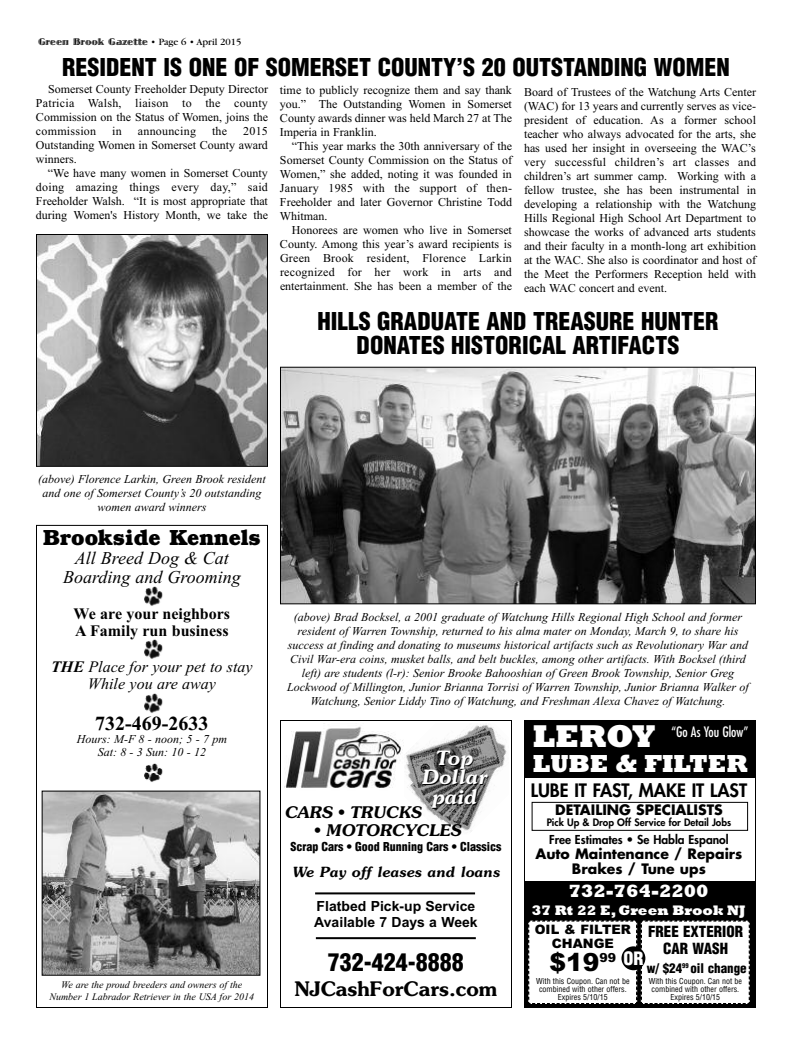
<style>
.page{position:relative;width:792px;height:1044px;background:#fff}
.page>*{position:absolute;margin:0;border:0;box-sizing:border-box;transform-origin:0 0}
.t1{font:800 32px "Rockwell";letter-spacing:-.01em;color:#fff}
.t2{font:800 25px "Rockwell";color:#fff}
.t3{font:900 25px "Arial";color:#000}
.t4{font:900 condensed 24px/24px "Helvetica";color:#000;text-align:center}
.t5{font:700 22px "Bookman";color:#000}
.t6{font:600 20px "Souvenir";color:#000}
.t7{font:700 20px "Times New Roman";color:#000}
.t8{font:italic 600 19.6px/19.6px "Souvenir";color:#fff;text-align:center}
.t9{font:italic 18px/19px "Times New Roman";color:#000;text-align:center}
.t10{font:800 18px "Futura";color:#000}
.t11{font:800 18px "Rockwell";color:#fff}
.t12{font:900 condensed 18px "Helvetica";color:#fff}
.t13{font:italic 16px/17px "Times New Roman";color:#000;text-align:center}
.t14{font:700 16px/17px "Times New Roman";color:#000}
.t15{font:italic 600 16px "Souvenir";color:#000}
.t16{font:900 condensed 15px/17px "Helvetica";color:#000;text-align:center}
.t17{font:700 14px/15px "Futura";color:#000;text-align:center}
.t18{font:700 14px/16.8px "Arial";color:#000}
.t19{font:italic 600 14px "Souvenir";color:#000}
.t20{font:800 14px "Rockwell";color:#fff}
.t21{font:condensed 14px "Futura";color:#fff}
.t22{font:900 13px/14px "Arial";color:#000;text-align:center}
.t23{font:900 condensed 13px "Helvetica";color:#000}
.t24{font:12px/14px "Times New Roman";color:#000;text-align:justify}
.t25{font:italic 12px/14px "Times New Roman";color:#000;text-align:center}
.t26{font:900 condensed 12px "Helvetica";color:#000}
.t27{font:800 12px "Futura";color:#000}
.t28{font:12px "Times New Roman";letter-spacing:.02em;color:#000}
.t29{font:italic 10px/12px "Times New Roman";color:#000;text-align:center}
.t30{font:800 10px "Futura";color:#000}
.t31{font:10px "Jazz Let Plain";color:#000}
.t32{font:condensed 8px/8px "Helvetica";color:#000;text-align:center}
.s1{font-family:"Garamond"}
.s2{font-weight:700}
</style>
<div class="page">
<div style="left:280px;top:720px;width:232px;height:288px;border:1px solid #000"></div>
<img style="left:284px;top:726px;width:120px;height:62px">
<img style="left:405px;top:724px;width:102px;height:108px">
<hr style="left:315px;top:892px;width:160px;height:2px;background:#000">
<hr style="left:316px;top:937px;width:160px;height:2px;background:#000">
<div style="left:524px;top:881px;width:232px;height:127px;background:#000"></div>
<div style="left:524px;top:720px;width:232px;height:57px;background:#000"></div>
<div style="left:524px;top:720px;width:232px;height:288px;border:1px solid #000"></div>
<div style="left:528px;top:920px;width:222px;height:84px;background:#fff"></div>
<div style="left:621px;top:946px;width:24px;height:24px;background:#000;border-radius:50%"></div>
<div style="left:532px;top:802px;width:216px;height:29px;border:1px solid #000"></div>
<div style="left:36px;top:525px;width:232px;height:483px;border:1px solid #000"></div>
<img style="left:144px;top:587px;width:19px;height:19px">
<img style="left:144px;top:640px;width:19px;height:19px">
<img style="left:144px;top:694px;width:19px;height:19px">
<img style="left:144px;top:763px;width:19px;height:19px">
<img style="left:44px;top:793px;width:214px;height:181px">
<img style="left:38px;top:236px;width:228px;height:229px">
<div style="left:36px;top:234px;width:232px;height:233px;border:1px solid #000"></div>
<img style="left:282px;top:369px;width:472px;height:233px">
<div style="left:280px;top:367px;width:476px;height:237px;border:1px solid #000"></div>
<p class="t31" style="left:38px;top:36px;width:205px">Green Brook Gazette <span class="s1">• Page 6 • April 2015</span></p>
<h3 class="t4" style="left:62px;top:55px;width:669px">RESIDENT IS ONE OF SOMERSET COUNTY’S 20 OUTSTANDING WOMEN</h3>
<p class="t24" style="left:36px;top:82px;width:234px;text-indent:12px">Somerset County Freeholder Deputy Director Patricia Walsh, liaison to the county Commission on the Status of Women, joins the commission</p>
<p class="t24" style="left:280px;top:83px;width:234px">time to publicly recognize them and say thank you.” The Outstanding Women in Somerset County awards dinner was held March 27 at The Imperia in Franklin.</p>
<p class="t24" style="left:280px;top:139px;width:234px;text-indent:12px">“This year marks the 30th anniversary of the Somerset County Commission on the Status of Women,” she added, noting it was founded in January 1985 with the support of then-Freeholder and later Governor Christine Todd Whitman.</p>
<p class="t24" style="left:280px;top:223px;width:234px;text-indent:12px">Honorees are women who live in Somerset County. Among this year’s award recipients is Green Brook resident, Florence Larkin recognized for her work in arts and entertainment. She has been a member of the</p>
<p class="t24" style="left:524px;top:85px;width:234px">Board of Trustees of the Watchung Arts Center (WAC) for 13 years and currently serves as vice&shy;president of education. As a former school teacher who always advocated for the arts, she has used her insight in overseeing the WAC’s very successful children’s art classes and children’s art summer camp. Working with a fellow trustee, she has been instrumental in developing a relationship with the Watchung Hills Regional High School Art Department to showcase the works of advanced arts students and their faculty in a month-long art exhibition at the WAC. She also is coordinator and host of the Meet the Performers Reception held with each WAC concert and event.</p>
<p class="t24" style="left:112px;top:124px;width:11px">in</p>
<p class="t28" style="left:138px;top:124px;width:60px">announcing</p>
<p class="t24" style="left:212px;top:124px;width:17px">the</p>
<p class="t24" style="left:36px;top:124px;width:234px;text-indent:207px">2015<br>Outstanding Women in Somerset County award winners.</p>
<p class="t24" style="left:36px;top:166px;width:234px;text-indent:12px">“We have many women in Somerset County doing amazing things every day,” said Freeholder Walsh. “It is most appropriate that during Women's History Month, we take the</p>
<h3 class="t4" style="left:317px;top:310px;width:403px">HILLS GRADUATE AND TREASURE HUNTER<br>DONATES HISTORICAL ARTIFACTS</h3>
<p class="t25" style="left:38px;top:471px;width:229px">(above) Florence Larkin, Green Brook resident and one of Somerset County’s 20 outstanding women award winners</p>
<h3 class="t5" style="left:43px;top:530px;width:219px">Brookside Kennels</h3>
<h3 class="t9" style="left:63px;top:549px;width:179px">All Breed Dog &amp; Cat<br>Boarding and Grooming</h3>
<h3 class="t14" style="left:74px;top:605px;width:158px">We are your neighbors<br>A Family run business</h3>
<h3 class="t13" style="left:51px;top:658px;width:203px"><span class="s2">THE</span> Place for your pet to stay<br>While you are away</h3>
<h3 class="t7" style="left:95px;top:712px;width:115px">732-469-2633</h3>
<p class="t25" style="left:77px;top:733px;width:152px;line-height:13px">Hours: M-F 8 - noon; 5 - 7 pm<br>Sat: 8 - 3 Sun: 10 - 12</p>
<p class="t29" style="left:49px;top:978px;width:206px">We are the proud breeders and owners of the<br>Number 1 Labrador Retriever in the USA for 2014</p>
<p class="t25" style="left:287px;top:610px;width:463px">(above) Brad Bocksel, a 2001 graduate of Watchung Hills Regional High School and former resident of Warren Township, returned to his alma mater on Monday, March 9, to share his success at finding and donating to museums historical artifacts such as Revolutionary War and Civil War-era coins, musket balls, and belt buckles, among other artifacts. With Bocksel (third left) are students (l-r): Senior Brooke Bahooshian of Green Brook Township, Senior Greg Lockwood of Millington, Junior Brianna Torrisi of Warren Township, Junior Brianna Walker of Watchung, Senior Liddy Tino of Watchung, and Freshman Alexa Chavez of Watchung.</p>
<h3 class="t8" style="left:421px;top:748px;width:67px">Top<br>Dollar paid</h3>
<h3 class="t15" style="left:284px;top:803px;width:139px">CARS • TRUCKS</h3>
<h3 class="t15" style="left:314px;top:821px;width:148px">• MOTORCYCLES</h3>
<p class="t26" style="left:290px;top:840px;width:213px">Scrap Cars • Good Running Cars • Classics</p>
<p class="t19" style="left:292px;top:864px;width:209px">We Pay off leases and loans</p>
<p class="t18" style="left:314px;top:897px;width:165px">Flatbed Pick-up Service<br>Available 7 Days a Week</p>
<h3 class="t4" style="left:328px;top:951px;width:137px">732-424-8888</h3>
<h3 class="t6" style="left:294px;top:977px;width:204px">NJCashForCars.com</h3>
<h1 class="t1" style="left:533px;top:717px;width:124px">LEROY</h1>
<h2 class="t2" style="left:533px;top:748px;width:216px">LUBE &amp; FILTER</h2>
<p class="t21" style="left:671px;top:725px;width:78px">“Go As You Glow”</p>
<h3 class="t10" style="left:531px;top:782px;width:218px">LUBE IT FAST, MAKE IT LAST</h3>
<p class="t17" style="left:555px;top:803px;width:169px">DETAILING SPECIALISTS</p>
<p class="t30" style="left:547px;top:817px;width:186px">Pick Up &amp; Drop Off Service for Detail Jobs</p>
<p class="t27" style="left:549px;top:834px;width:181px">Free Estimates • Se Habla Espanol</p>
<p class="t17" style="left:535px;top:847px;width:209px">Auto Maintenance / Repairs<br>Brakes / Tune ups</p>
<h3 class="t11" style="left:569px;top:880px;width:141px">732-764-2200</h3>
<p class="t20" style="left:532px;top:902px;width:215px">37 Rt 22 E, Green Brook NJ</p>
<p class="t22" style="left:535px;top:923px;width:98px">OIL &amp; FILTER<br>CHANGE</p>
<h2 class="t3" style="left:550px;top:948px;width:68px">$19<sup>99</sup></h2>
<p class="t32" style="left:536px;top:977px;width:95px">With this Coupon. Can not be combined with other offers.<br>Expires 5/10/15</p>
<p class="t16" style="left:648px;top:923px;width:96px">FREE EXTERIOR<br>CAR WASH</p>
<h3 class="t12" style="left:623px;top:948px;width:22px">OR</h3>
<p class="t23" style="left:647px;top:961px;width:101px">w/ $24<sup>99</sup> oil change</p>
<p class="t32" style="left:649px;top:977px;width:95px">With this Coupon. Can not be combined with other offers.<br>Expires 5/10/15</p>
</div>
